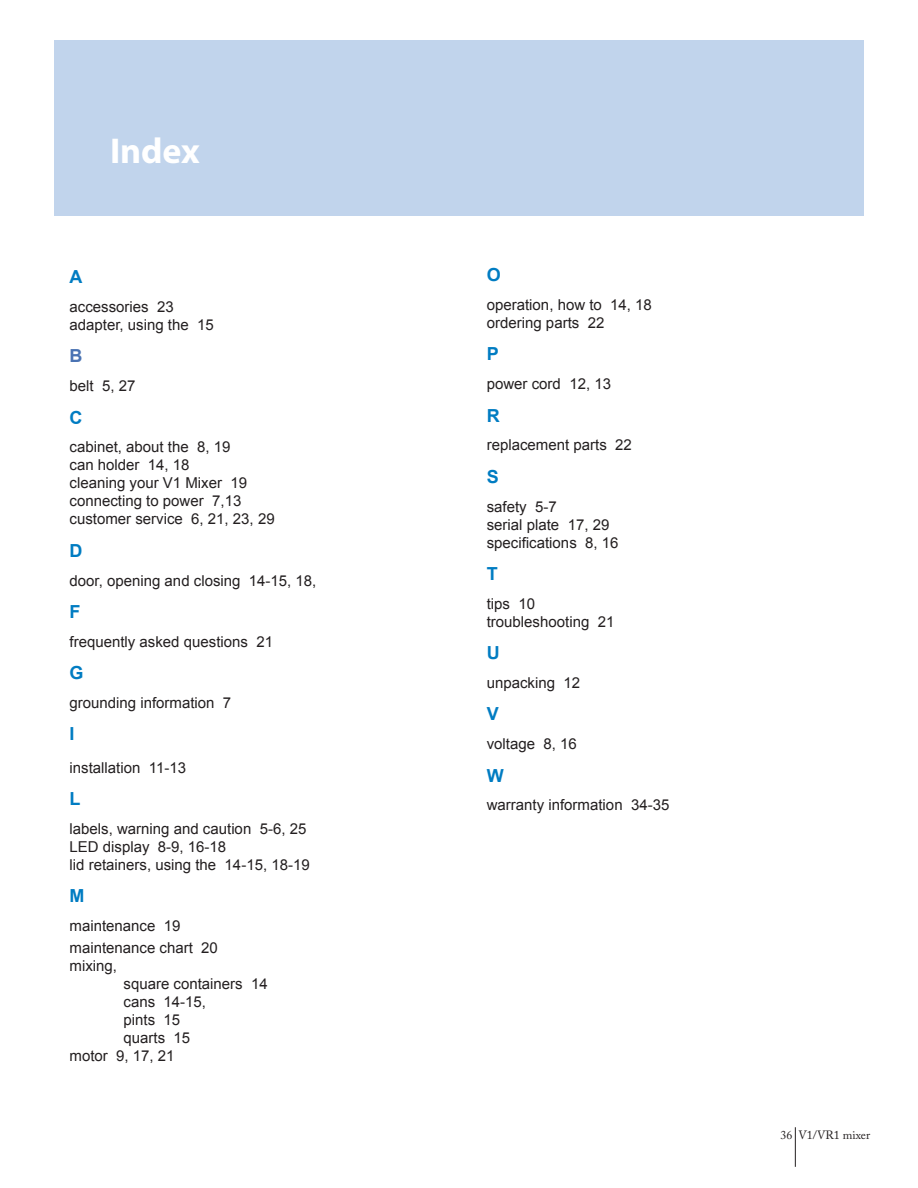
<style>
.page{position:relative;width:918px;height:1188px;background:#fff}
.page>*{position:absolute;margin:0;border:0;box-sizing:border-box;transform-origin:0 0}
.t1{font:700 36px "Myriad Pro";letter-spacing:-.005em;color:#fff}
.t2{font:700 18px "Arial";color:#007cc2}
.t3{font:700 18px "Arial";color:#4a73b3}
.t4{font:15px/18px "Arial";color:#231f20}
.t5{font:12px "Adobe Caslon Pro";color:#231f20}
</style>
<div class="page">
<hr style="left:795px;top:1127px;width:1px;height:40px;background:#231f20">
<div style="left:54px;top:41px;width:810px;height:175px;background:#c1d4ec"></div>
<p class="t1" style="left:110px;top:131px;width:91px">Index</p>
<p class="t2" style="left:70px;top:265px;width:14px">A</p>
<p class="t4" style="left:70px;top:298px;width:146px">accessories 23 adapter, using the 15</p>
<p class="t3" style="left:70px;top:344px;width:14px">B</p>
<p class="t4" style="left:70px;top:377px;width:67px">belt 5, 27</p>
<p class="t2" style="left:70px;top:405px;width:14px">C</p>
<p class="t4" style="left:70px;top:438px;width:207px">cabinet, about the 8, 19<br>can holder 14, 18<br>cleaning your V1 Mixer 19 connecting to power 7,13 customer service 6, 21, 23, 29</p>
<p class="t2" style="left:70px;top:539px;width:14px">D</p>
<p class="t4" style="left:70px;top:571px;width:248px">door, opening and closing 14-15, 18,</p>
<p class="t2" style="left:70px;top:600px;width:12px">F</p>
<p class="t4" style="left:70px;top:633px;width:205px">frequently asked questions 21</p>
<p class="t2" style="left:70px;top:661px;width:16px">G</p>
<p class="t4" style="left:70px;top:694px;width:163px">grounding information 7</p>
<p class="t2" style="left:70px;top:722px;width:7px">I</p>
<p class="t4" style="left:70px;top:759px;width:118px">installation 11-13</p>
<p class="t2" style="left:70px;top:787px;width:12px">L</p>
<p class="t4" style="left:70px;top:820px;width:242px">labels, warning and caution 5-6, 25<br>LED display 8-9, 16-18<br>lid retainers, using the 14-15, 18-19</p>
<p class="t2" style="left:70px;top:884px;width:16px">M</p>
<p class="t4" style="left:70px;top:915px;width:150px;line-height:21.6px">maintenance 19 maintenance chart 20</p>
<p class="t4" style="left:70px;top:957px;width:49px">mixing,</p>
<p class="t4" style="left:124px;top:975px;width:146px">square containers 14</p>
<p class="t4" style="left:124px;top:993px;width:84px">cans 14-15,</p>
<p class="t4" style="left:124px;top:1011px;width:58px">pints 15</p>
<p class="t4" style="left:124px;top:1029px;width:68px">quarts 15</p>
<p class="t4" style="left:70px;top:1047px;width:107px">motor 9, 17, 21</p>
<p class="t2" style="left:487px;top:263px;width:16px">O</p>
<p class="t4" style="left:487px;top:296px;width:167px">operation, how to 14, 18 ordering parts 22</p>
<p class="t2" style="left:487px;top:342px;width:14px">P</p>
<p class="t4" style="left:487px;top:375px;width:126px">power cord 12, 13</p>
<p class="t2" style="left:487px;top:403px;width:14px">R</p>
<p class="t4" style="left:487px;top:436px;width:147px">replacement parts 22</p>
<p class="t2" style="left:487px;top:465px;width:14px">S</p>
<p class="t4" style="left:487px;top:497px;width:133px">safety 5-7<br>serial plate 17, 29 specifications 8, 16</p>
<p class="t2" style="left:487px;top:562px;width:12px">T</p>
<p class="t4" style="left:487px;top:595px;width:129px">tips 10 troubleshooting 21</p>
<p class="t2" style="left:487px;top:641px;width:14px">U</p>
<p class="t4" style="left:487px;top:674px;width:95px">unpacking 12</p>
<p class="t2" style="left:487px;top:702px;width:14px">V</p>
<p class="t4" style="left:487px;top:735px;width:92px">voltage 8, 16</p>
<p class="t2" style="left:487px;top:763px;width:18px">W</p>
<p class="t4" style="left:487px;top:796px;width:184px">warranty information 34-35</p>
<p class="t5" style="left:780px;top:1128px;width:91px">36 V1/VR1 mixer</p>
</div>
